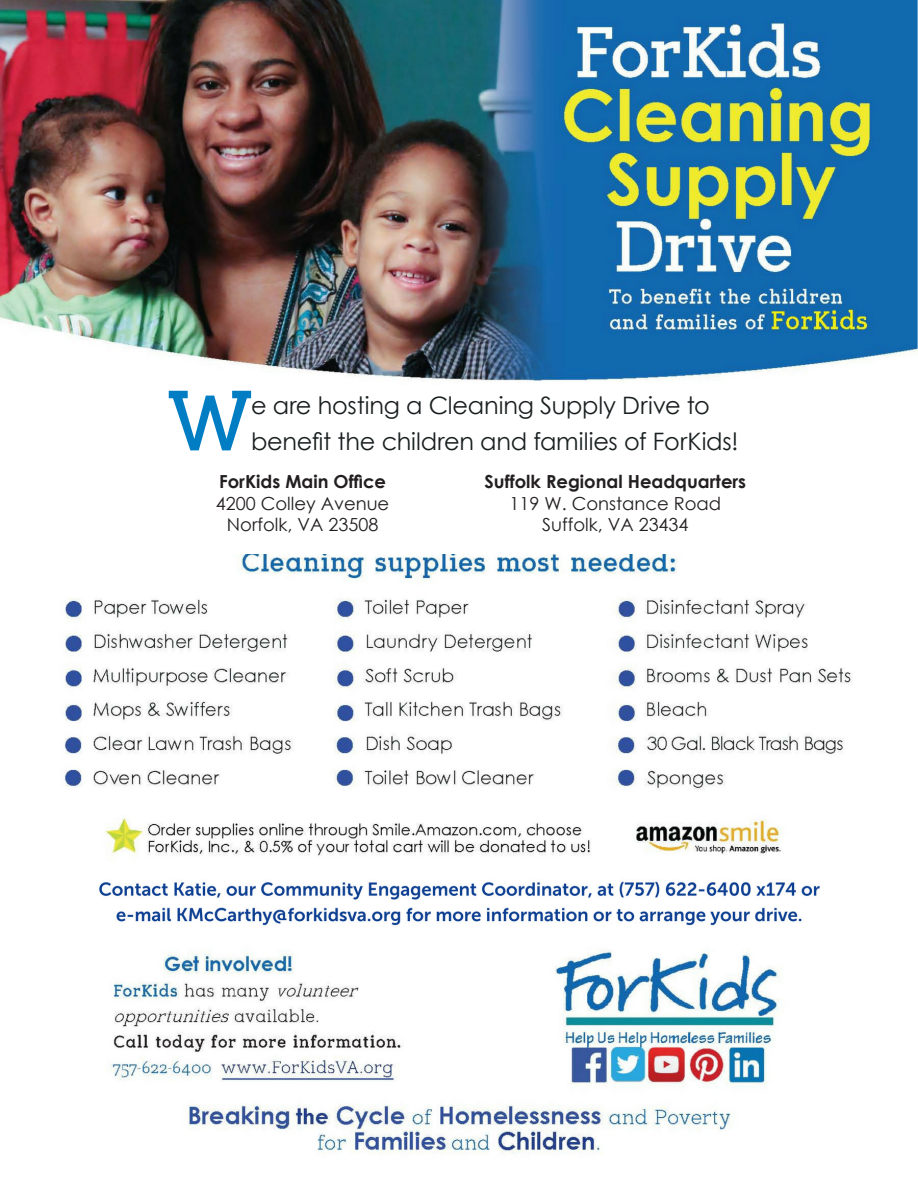
<style>
.page{position:relative;width:918px;height:1188px;background:#fff}
.page>*{position:absolute;margin:0;border:0;box-sizing:border-box;transform-origin:0 0}
.Paragraph_Style_1{font:700 83.7px "Sugarcubes";color:#007dc3}
.Paragraph_Style_1-2{font:24px/36px "Century Gothic";letter-spacing:-.005em;color:#191f20}
.t1{font:18px "Century Gothic";color:#231f20}
.t2{font:700 18px "Century Gothic";color:#231f20}
</style>
<div class="page">
<img style="left:0;top:0;width:918px;height:381px">
<img style="left:64px;top:554px;width:788px;height:600px">
<p class="Paragraph_Style_1" style="left:169px;top:371px;width:84px">W</p>
<p class="Paragraph_Style_1-2" style="left:251px;top:387px;width:489px">e are hosting a Cleaning Supply Drive to benefit the children and families of ForKids!</p>
<p class="t2" style="left:219px;top:468px;width:169px">ForKids Main Office</p>
<p class="t1" style="left:216px;top:491px;width:175px">4200 Colley Avenue</p>
<p class="t1" style="left:227px;top:512px;width:153px">Norfolk, VA 23508</p>
<p class="t2" style="left:485px;top:468px;width:263px">Suffolk Regional Headquarters</p>
<p class="t1" style="left:510px;top:491px;width:213px">119 W. Constance Road</p>
<p class="t1" style="left:542px;top:512px;width:148px">Suffolk, VA 23434</p>
</div>
